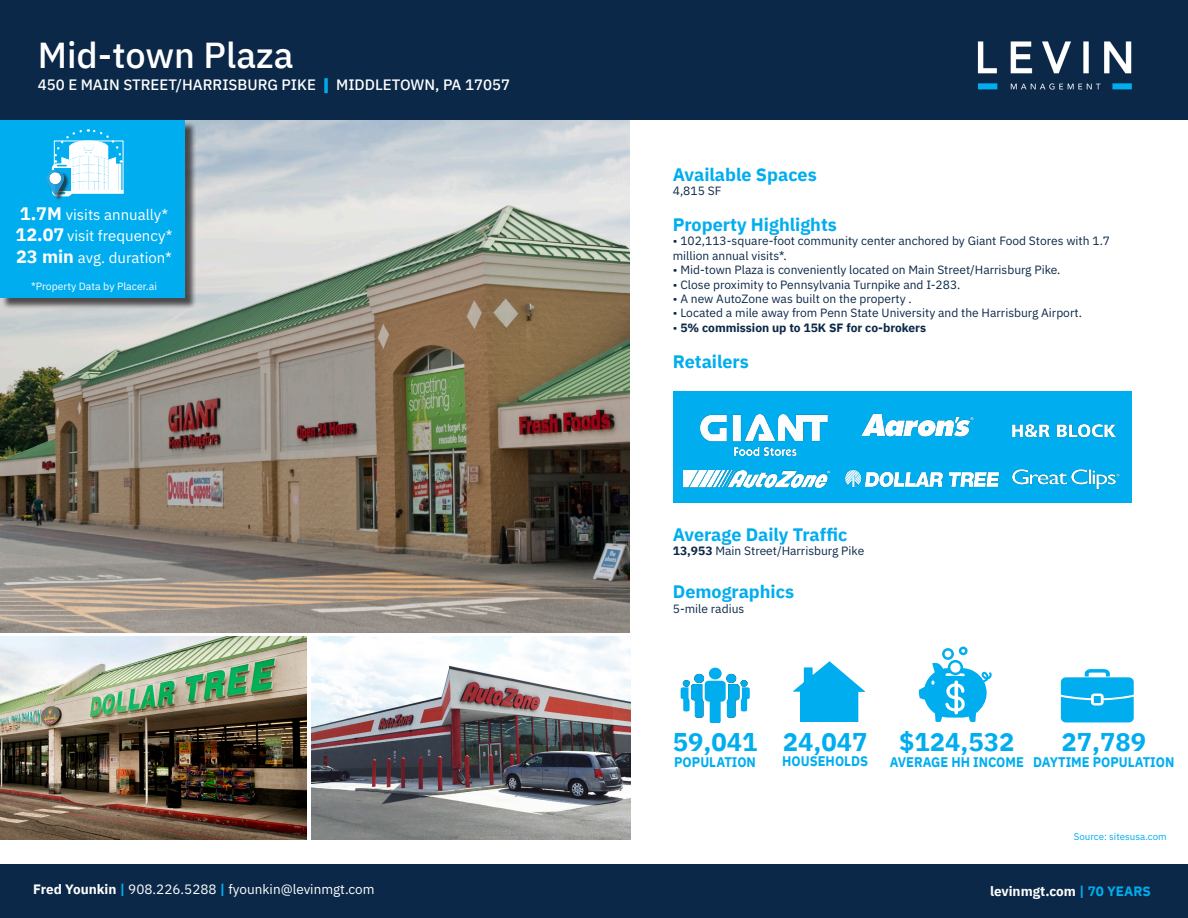
<style>
.page{position:relative;width:1188px;height:918px;background:#fff}
.page>*{position:absolute;margin:0;border:0;box-sizing:border-box;transform-origin:0 0}
.t1{font:500 36px "IBM Plex Sans";color:#fff}
.t2{font:700 25.5px "IBM Plex Sans";color:#00adef}
.t3{font:700 18px "IBM Plex Sans";color:#00adef}
.t4{font:15px "IBM Plex Sans";color:#fff}
.t5{font:500 15px "IBM Plex Sans";color:#fff}
.t6{font:700 13.95px "IBM Plex Sans";color:#00adef;scale:.93 1}
.t7{font:13.5px "IBM Plex Sans";color:#fff}
.t8{font:700 13.5px "IBM Plex Sans";color:#fff}
.t9{font:12px/14.4px "IBM Plex Sans";color:#0b2848}
.t10{font:700 12px "IBM Plex Sans";color:#0b2848}
.t11{font:10.5px "IBM Plex Sans";color:#fff}
.t12{font:9.75px "IBM Plex Sans";color:#00adef}
.s1{font-weight:700;color:#00adef}
.s2{font-weight:700;font-size:18px}
.s3{font-weight:400}
.s4{font-weight:700}
.s5{color:#00adef}
</style>
<div class="page">
<img style="left:0;top:120px;width:629px;height:512px">
<div style="left:0;top:0;width:1188px;height:120px;background:#0b2848"></div>
<img style="left:977px;top:41px;width:155px;height:49px">
<div style="left:0;top:864px;width:1188px;height:54px;background:#0b2848"></div>
<img style="left:0;top:636px;width:307px;height:204px">
<img style="left:312px;top:636px;width:318px;height:204px">
<svg style="left:681px;top:674px;width:69px;height:49px"></svg>
<div style="left:709px;top:668px;width:13px;height:11px;background:#00aeef;border-radius:50%"></div>
<svg style="left:794px;top:661px;width:71px;height:60px"></svg>
<svg style="left:919px;top:647px;width:73px;height:76px"></svg>
<svg style="left:1061px;top:669px;width:73px;height:53px"></svg>
<div style="left:1px;top:121px;width:195px;height:188px;background:#231f20;opacity:.75"></div>
<div style="left:0;top:120px;width:185px;height:177px;background:#00adef"></div>
<div style="left:48px;top:172px;width:22px;height:30px;background:#231f20;opacity:.75"></div>
<svg style="left:47px;top:129px;width:76px;height:66px"></svg>
<div style="left:673px;top:392px;width:459px;height:111px;background:#00adef"></div>
<img style="left:700px;top:415px;width:128px;height:40px">
<img style="left:861px;top:414px;width:113px;height:23px">
<img style="left:845px;top:469px;width:154px;height:19px">
<img style="left:684px;top:470px;width:146px;height:17px">
<img style="left:1012px;top:424px;width:104px;height:14px">
<img style="left:1012px;top:469px;width:108px;height:21px">
<p class="t1" style="left:38px;top:27px;width:257px">Mid-town Plaza</p>
<p class="t5" style="left:38px;top:73px;width:474px">450 E MAIN STREET/HARRISBURG PIKE <span class="s1">|</span> MIDDLETOWN, PA 17057</p>
<p class="t4" style="left:20px;top:203px;width:150px"><span class="s2">1.7M</span> visits annually*</p>
<p class="t4" style="left:16px;top:225px;width:159px"><span class="s2">12.07</span> visit frequency*</p>
<p class="t4" style="left:16px;top:246px;width:157px"><span class="s2">23 min</span> avg. duration*</p>
<p class="t11" style="left:31px;top:279px;width:127px">*Property Data by Placer.ai</p>
<p class="t3" style="left:673px;top:160px;width:145px">Available Spaces</p>
<p class="t9" style="left:673px;top:182px;width:50px">4,815 SF</p>
<p class="t3" style="left:673px;top:210px;width:166px">Property Highlights</p>
<p class="t9" style="left:673px;top:233px;width:439px">• 102,113-square-foot community center anchored by Giant Food Stores with 1.7 million annual visits*.</p>
<p class="t9" style="left:673px;top:262px;width:389px">• Mid-town Plaza is conveniently located on Main Street/Harrisburg Pike.</p>
<p class="t9" style="left:673px;top:276px;width:289px">• Close proximity to Pennsylvania Turnpike and I-283.</p>
<p class="t9" style="left:673px;top:290px;width:241px">• A new AutoZone was built on the property .</p>
<p class="t9" style="left:673px;top:305px;width:411px">• Located a mile away from Penn State University and the Harrisburg Airport.</p>
<p class="t10" style="left:673px;top:318px;width:255px"><span class="s3">•</span> 5% commission up to 15K SF for co-brokers</p>
<p class="t3" style="left:673px;top:347px;width:78px">Retailers</p>
<p class="t3" style="left:673px;top:520px;width:176px">Average Daily Traffic</p>
<p class="t9" style="left:673px;top:542px;width:193px"><span class="s4">13,953</span> Main Street/Harrisburg Pike</p>
<p class="t3" style="left:673px;top:577px;width:123px">Demographics</p>
<p class="t9" style="left:673px;top:600px;width:73px">5-mile radius</p>
<p class="t2" style="left:673px;top:722px;width:86px">59,041</p>
<p class="t6" style="left:674px;top:751px;width:89px">POPULATION</p>
<p class="t2" style="left:783px;top:722px;width:86px">24,047</p>
<p class="t6" style="left:782px;top:750px;width:94px">HOUSEHOLDS</p>
<p class="t2" style="left:899px;top:722px;width:117px">$124,532</p>
<p class="t6" style="left:890px;top:751px;width:146px">AVERAGE HH INCOME</p>
<p class="t2" style="left:1062px;top:722px;width:86px">27,789</p>
<p class="t6" style="left:1033px;top:751px;width:153px">DAYTIME POPULATION</p>
<p class="t12" style="left:1074px;top:829px;width:95px">Source: sitesusa.com</p>
<p class="t7" style="left:33px;top:879px;width:343px"><span class="s4">Fred Younkin</span> <span class="s1">|</span> 908.226.5288 <span class="s1">|</span> fyounkin@levinmgt.com</p>
<p class="t8" style="left:990px;top:880px;width:162px">levinmgt.com <span class="s5">| 70 YEARS</span></p>
</div>
